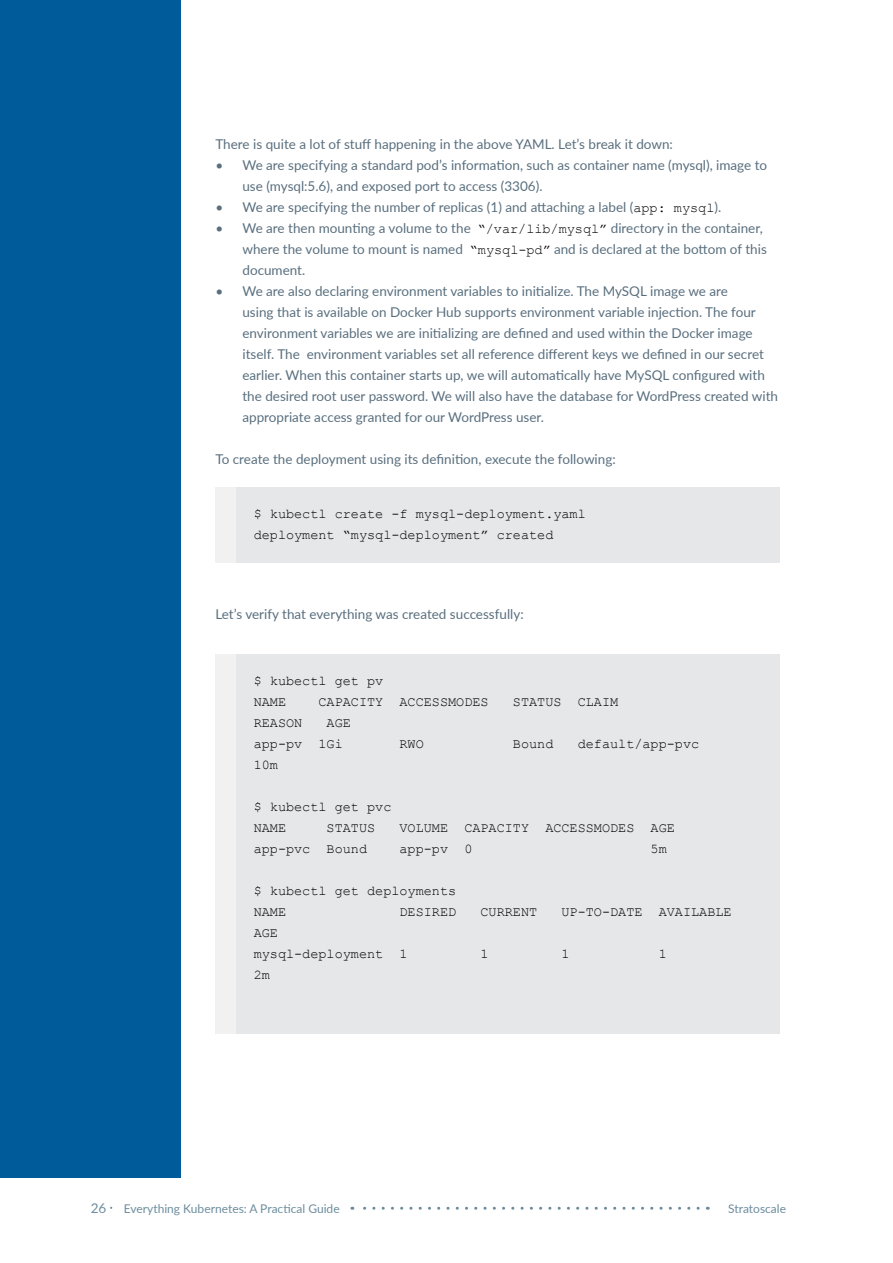
<style>
.page{position:relative;width:893px;height:1263px;background:#fff}
.page>*{position:absolute;margin:0;border:0;box-sizing:border-box;transform-origin:0 0}
.t1{font:13.5px/21px "Lato";color:#596f7e}
.t2{font:13.5px/21px "Courier New";color:#000}
.t3{font:13.5px "Lato";color:#6d8d9e}
.t4{font:12px "Lato";color:#6d8d9e}
.s1{font-family:"Courier New";color:#000}
</style>
<div class="page">
<div style="left:0;top:0;width:181px;height:1178px;background:#005b9a"></div>
<div style="left:215px;top:487px;width:565px;height:75px;background:#e6e7e8"></div>
<div style="left:215px;top:654px;width:565px;height:379px;background:#e6e7e8"></div>
<div style="left:215px;top:487px;width:21px;height:75px;background:#f1f1f2"></div>
<div style="left:215px;top:654px;width:21px;height:379px;background:#f1f1f2"></div>
<svg style="left:352px;top:1207px;width:346px;height:3px"></svg>
<p class="t1" style="left:215px;top:133px;width:459px">There is quite a lot of stuff happening in the above YAML. Let’s break it down:</p>
<p class="t1" style="left:242px;top:154px;width:526px;text-indent:-27px">• We are specifying a standard pod’s information, such as container name (mysql), image to use (mysql:5.6), and exposed port to access (3306).</p>
<p class="t1" style="left:215px;top:196px;width:507px">• We are specifying the number of replicas (1) and attaching a label (<span class="s1">app: mysql</span>).</p>
<p class="t1" style="left:242px;top:217px;width:526px;text-indent:-27px">• We are then mounting a volume to the <span class="s1">“/var/lib/mysql”</span> directory in the container, where the volume to mount is named <span class="s1">“mysql-pd”</span> and is declared at the bottom of this document.</p>
<p class="t1" style="left:242px;top:280px;width:537px;text-indent:-27px">• We are also declaring environment variables to initialize. The MySQL image we are<br>using that is available on Docker Hub supports environment variable injection. The four environment variables we are initializing are defined and used within the Docker image itself. The environment variables set all reference different keys we defined in our secret earlier. When this container starts up, we will automatically have MySQL configured with the desired root user password. We will also have the database for WordPress created with appropriate access granted for our WordPress user.</p>
<p class="t1" style="left:215px;top:448px;width:402px">To create the deployment using its definition, execute the following:</p>
<p class="t2" style="left:254px;top:503px;width:334px">$ kubectl create -f mysql-deployment.yaml deployment “mysql-deployment” created</p>
<p class="t1" style="left:215px;top:603px;width:310px">Let’s verify that everything was created successfully:</p>
<p class="t2" style="left:254px;top:670px;width:131px">$ kubectl get pv<br>NAME</p>
<p class="t2" style="left:319px;top:691px;width:172px">CAPACITY ACCESSMODES</p>
<p class="t2" style="left:513px;top:691px;width:107px">STATUS CLAIM</p>
<p class="t2" style="left:254px;top:712px;width:50px">REASON</p>
<p class="t2" style="left:254px;top:712px;width:99px;text-indent:73px">AGE app-pv 1Gi</p>
<p class="t2" style="left:400px;top:733px;width:26px">RWO</p>
<p class="t2" style="left:513px;top:733px;width:42px">Bound</p>
<p class="t2" style="left:578px;top:733px;width:123px">default/app-pvc</p>
<p class="t2" style="left:254px;top:754px;width:26px">10m</p>
<p class="t2" style="left:254px;top:796px;width:139px">$ kubectl get pvc<br>NAME</p>
<p class="t2" style="left:327px;top:817px;width:50px">STATUS</p>
<p class="t2" style="left:400px;top:817px;width:277px">VOLUME CAPACITY ACCESSMODES AGE</p>
<p class="t2" style="left:254px;top:838px;width:115px">app-pvc Bound</p>
<p class="t2" style="left:400px;top:838px;width:74px">app-pv 0</p>
<p class="t2" style="left:651px;top:838px;width:18px">5m</p>
<p class="t2" style="left:254px;top:880px;width:204px">$ kubectl get deployments<br>NAME</p>
<p class="t2" style="left:400px;top:901px;width:58px">DESIRED</p>
<p class="t2" style="left:481px;top:901px;width:58px">CURRENT</p>
<p class="t2" style="left:562px;top:901px;width:172px">UP-TO-DATE AVAILABLE</p>
<p class="t2" style="left:254px;top:922px;width:155px">AGE mysql-deployment 1</p>
<p class="t2" style="left:481px;top:943px;width:10px">1</p>
<p class="t2" style="left:562px;top:943px;width:10px">1</p>
<p class="t2" style="left:659px;top:943px;width:10px">1</p>
<p class="t2" style="left:254px;top:964px;width:18px">2m</p>
<p class="t3" style="left:91px;top:1198px;width:17px">26</p>
<p class="t4" style="left:124px;top:1200px;width:217px">Everything Kubernetes: A Practical Guide</p>
<p class="t4" style="left:728px;top:1200px;width:59px">Stratoscale</p>
</div>
